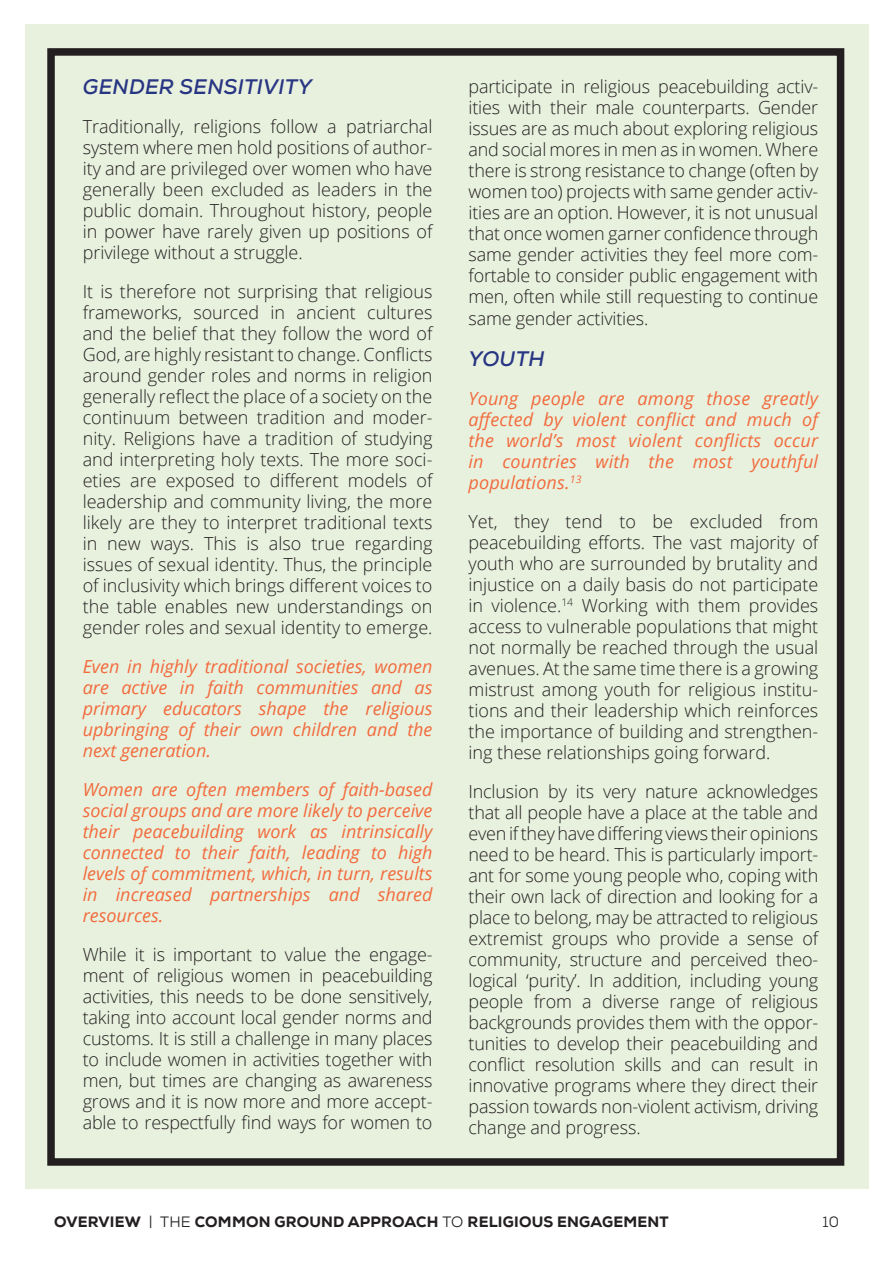
<style>
.page{position:relative;width:893px;height:1263px;background:#fff}
.page>*{position:absolute;margin:0;border:0;box-sizing:border-box;transform-origin:0 0}
.Heading_3{font:italic 700 21px "Nexa";letter-spacing:.01em;color:#283583}
.t1{font:300 18px/21px "Open Sans";color:#231f20;text-align:justify}
.Pull_quote_text{font:italic 18px/21px "Open Sans";color:#f26b3d;text-align:justify}
.t2{font:800 15px "Nexa";letter-spacing:.015em;color:#231f20}
.t3{font:15px "Nexa";color:#231f20}
.s1{font-weight:400}
</style>
<div class="page">
<div style="left:25px;top:25px;width:843px;height:1164px;background:#e8f1de"></div>
<div style="left:47px;top:48px;width:797px;height:1118px;border:8px solid #231f20"></div>
<p class="Heading_3" style="left:83px;top:73px;width:231px">GENDER SENSITIVITY</p>
<p class="t1" style="left:83px;top:116px;width:351px">Traditionally, religions follow a patriarchal system where men hold positions of author&shy;ity and are privileged over women who have generally been excluded as leaders in the public domain. Throughout history, people in power have rarely given up positions of privilege without a struggle.</p>
<p class="t1" style="left:83px;top:281px;width:351px">It is therefore not surprising that religious frameworks, sourced in ancient cultures and the belief that they follow the word of God, are highly resistant to change. Conflicts around gender roles and norms in religion generally reflect the place of a society on the continuum between tradition and moder&shy;nity. Religions have a tradition of studying and interpreting holy texts. The more soci&shy;eties are exposed to different models of leadership and community living, the more likely are they to interpret traditional texts in new ways. This is also true regarding issues of sexual identity. Thus, the principle of inclusivity which brings different voices to the table enables new understandings on gender roles and sexual identity to emerge.</p>
<p class="Pull_quote_text" style="left:83px;top:656px;width:351px">Even in highly traditional societies, women are active in faith communities and as primary educators shape the religious upbringing of their own children and the next generation.</p>
<p class="Pull_quote_text" style="left:83px;top:779px;width:351px">Women are often members of faith-based social groups and are more likely to perceive their peacebuilding work as intrinsically connected to their faith, leading to high levels of commitment, which, in turn, results in increased partnerships and shared resources.</p>
<p class="t1" style="left:83px;top:944px;width:351px">While it is important to value the engage&shy;ment of religious women in peacebuilding activities, this needs to be done sensitively, taking into account local gender norms and customs. It is still a challenge in many places to include women in activities together with men, but times are changing as awareness grows and it is now more and more accept&shy;able to respectfully find ways for women to</p>
<p class="t1" style="left:468px;top:76px;width:351px">participate in religious peacebuilding activ&shy;ities with their male counterparts. Gender issues are as much about exploring religious and social mores in men as in women. Where there is strong resistance to change (often by women too) projects with same gender activ&shy;ities are an option. However, it is not unusual that once women garner confidence through same gender activities they feel more com&shy;fortable to consider public engagement with men, often while still requesting to continue same gender activities.</p>
<p class="Heading_3" style="left:469px;top:345px;width:78px">YOUTH</p>
<p class="Pull_quote_text" style="left:468px;top:388px;width:351px">Young people are among those greatly affected by violent conflict and much of the world’s most violent conflicts occur in countries with the most youthful populations.<sup>13</sup></p>
<p class="t1" style="left:468px;top:511px;width:351px">Yet, they tend to be excluded from peacebuilding efforts. The vast majority of youth who are surrounded by brutality and injustice on a daily basis do not participate in violence.<sup>14</sup> Working with them provides access to vulnerable populations that might not normally be reached through the usual avenues. At the same time there is a growing mistrust among youth for religious institu&shy;tions and their leadership which reinforces the importance of building and strengthen&shy;ing these relationships going forward.</p>
<p class="t1" style="left:468px;top:781px;width:351px">Inclusion by its very nature acknowledges that all people have a place at the table and even if they have differing views their opinions need to be heard. This is particularly import&shy;ant for some young people who, coping with their own lack of direction and looking for a place to belong, may be attracted to religious extremist groups who provide a sense of community, structure and perceived theo&shy;logical ‘purity’. In addition, including young people from a diverse range of religious backgrounds provides them with the oppor&shy;tunities to develop their peacebuilding and conflict resolution skills and can result in innovative programs where they direct their passion towards non-violent activism, driving change and progress.</p>
<p class="t2" style="left:54px;top:1212px;width:616px">OVERVIEW <span class="s1">| THE</span> COMMON GROUND APPROACH <span class="s1">TO</span> RELIGIOUS ENGAGEMENT</p>
<p class="t3" style="left:823px;top:1212px;width:18px">10</p>
</div>
